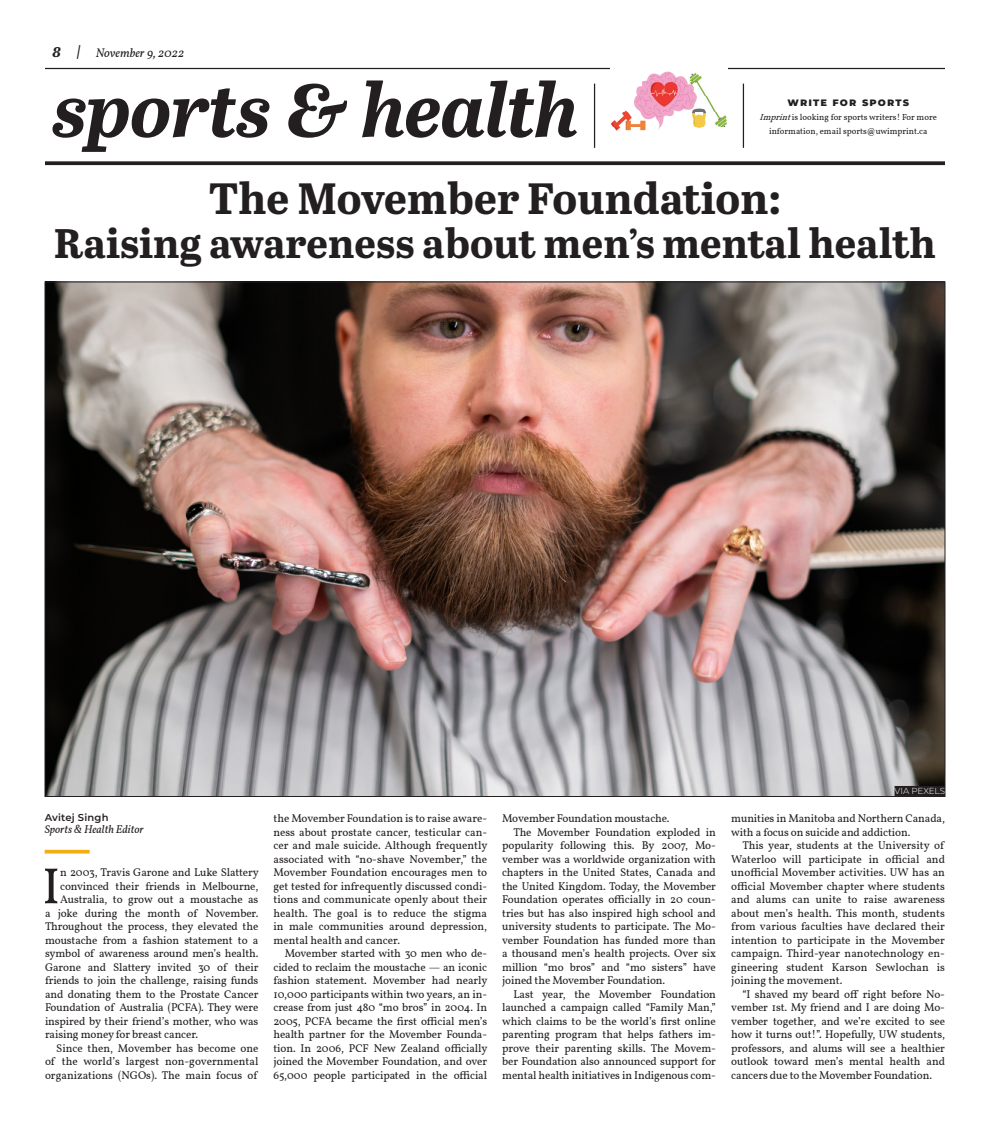
<style>
.page{position:relative;width:990px;height:1125px;background:#fff}
.page>*{position:absolute;margin:0;border:0;box-sizing:border-box;transform-origin:0 0}
.Section{font:italic 700 75px "Abril Text";letter-spacing:-.01em;color:#231f20}
.Body_Copy_First_Para{font:51px "Vollkorn";color:#231f20}
.Main_Headline{font:700 43.75px "Abril Text";color:#231f20}
.Main_Headline-2{font:700 41.25px "Abril Text";color:#231f20}
.t1{font:italic 12.5px "Vollkorn";color:#231f20}
.Body_Copy{font:11.25px/13.5px "Vollkorn";letter-spacing:-.01em;color:#231f20;text-align:justify}
.Body_Copy_First_Para-2{font:11.25px "Vollkorn";letter-spacing:-.01em;color:#231f20}
.Byline_Title_4_colum{font:italic 11.25px "Vollkorn";color:#231f20}
.Small_Flag{font:800 11.25px "Montserrat";letter-spacing:.1em;color:#231f20}
.Byline_Name{font:600 10px "Montserrat";letter-spacing:.02em;color:#231f20}
.Small_Flag_Descripti{font:8.75px/13.8px "Vollkorn";color:#231f20;text-align:center}
.Photo_Credit{font:300 8.75px "Montserrat";letter-spacing:-.01em;color:#fff}
.s1{font-family:"Abril Text";font-weight:700;font-size:15px}
.s2{font-style:italic}
</style>
<div class="page">
<hr style="left:45px;top:68px;width:900px;height:1px;background:#231f20">
<svg style="left:45px;top:161px;width:900px;height:4px;background:#353233"></svg>
<hr style="left:594px;top:84px;width:1px;height:64px;background:#231f20">
<hr style="left:743px;top:84px;width:1px;height:64px;background:#231f20">
<img style="left:610px;top:68px;width:118px;height:63px">
<svg style="left:45px;top:850px;width:45px;height:4px"></svg>
<img style="left:47px;top:284px;width:896px;height:511px">
<div style="left:895px;top:786px;width:50px;height:10px;background:#231f20"></div>
<p class="t1" style="left:52px;top:43px;width:133px"><span class="s1">8 |</span> November 9, 2022</p>
<p class="Section" style="left:52px;top:56px;width:528px">sports &amp; health</p>
<p class="Small_Flag" style="left:787px;top:94px;width:123px">write for sports</p>
<p class="Small_Flag_Descripti" style="left:760px;top:109px;width:179px"><span class="s2">Imprint</span>is looking for sports writers! For more information, email sports@uwimprint.ca</p>
<p class="Main_Headline" style="left:209px;top:166px;width:574px">The Movember Foundation:</p>
<p class="Main_Headline-2" style="left:54px;top:213px;width:883px">Raising awareness about men’s mental health</p>
<p class="Byline_Name" style="left:45px;top:811px;width:65px">Avitej Singh</p>
<p class="Byline_Title_4_colum" style="left:45px;top:821px;width:101px">Sports &amp; Health Editor</p>
<p class="Body_Copy" style="left:273px;top:811px;width:216px">the Movember Foundation is to raise aware&shy;ness about prostate cancer, testicular can&shy;cer and male suicide. Although frequently associated with “no-shave November,” the Movember Foundation encourages men to get tested for infrequently discussed condi&shy;tions and communicate openly about their health. The goal is to reduce the stigma in male communities around depression, mental health and cancer.</p>
<p class="Body_Copy" style="left:273px;top:946px;width:216px;text-indent:11px">Movember started with 30 men who de&shy;cided to reclaim the moustache — an iconic fashion statement. Movember had nearly 10,000 participants within two years, an in&shy;crease from just 480 “mo bros” in 2004. In 2005, PCFA became the first official men’s health partner for the Movember Founda&shy;tion. In 2006, PCF New Zealand officially joined the Movember Foundation, and over 65,000 people participated in the official</p>
<p class="Body_Copy_First_Para" style="left:42px;top:848px;width:20px">I</p>
<p class="Body_Copy_First_Para-2" style="left:60px;top:864px;width:200px">n 2003, Travis Garone and Luke Slattery</p>
<p class="Body_Copy_First_Para-2" style="left:60px;top:878px;width:200px">convinced their friends in Melbourne,</p>
<p class="Body_Copy_First_Para-2" style="left:60px;top:891px;width:200px">Australia, to grow out a moustache as</p>
<p class="Body_Copy_First_Para-2" style="left:45px;top:905px;width:215px">a joke during the month of November.</p>
<p class="Body_Copy_First_Para-2" style="left:45px;top:918px;width:215px">Throughout the process, they elevated the</p>
<p class="Body_Copy_First_Para-2" style="left:45px;top:932px;width:215px">moustache from a fashion statement to a</p>
<p class="Body_Copy_First_Para-2" style="left:45px;top:945px;width:215px">symbol of awareness around men’s health.</p>
<p class="Body_Copy_First_Para-2" style="left:45px;top:959px;width:215px">Garone and Slattery invited 30 of their</p>
<p class="Body_Copy_First_Para-2" style="left:45px;top:972px;width:215px">friends to join the challenge, raising funds</p>
<p class="Body_Copy_First_Para-2" style="left:45px;top:986px;width:215px">and donating them to the Prostate Cancer</p>
<p class="Body_Copy_First_Para-2" style="left:45px;top:999px;width:215px">Foundation of Australia (PCFA). They were</p>
<p class="Body_Copy_First_Para-2" style="left:45px;top:1013px;width:215px">inspired by their friend’s mother, who was</p>
<p class="Body_Copy_First_Para-2" style="left:45px;top:1026px;width:155px">raising money for breast cancer.</p>
<p class="Body_Copy" style="left:45px;top:1040px;width:215px;text-indent:11px">Since then, Movember has become one of the world’s largest non-governmental organizations (NGOs). The main focus of</p>
<p class="Body_Copy" style="left:502px;top:811px;width:169px">Movember Foundation moustache.</p>
<p class="Body_Copy" style="left:502px;top:824px;width:215px;text-indent:11px">The Movember Foundation exploded in popularity following this. By 2007, Mo&shy;vember was a worldwide organization with chapters in the United States, Canada and the United Kingdom. Today, the Movember Foundation operates officially in 20 coun&shy;tries but has also inspired high school and university students to participate. The Mo&shy;vember Foundation has funded more than a thousand men’s health projects. Over six million “mo bros” and “mo sisters” have joined the Movember Foundation.</p>
<p class="Body_Copy" style="left:502px;top:986px;width:215px;text-indent:11px">Last year, the Movember Foundation launched a campaign called “Family Man,” which claims to be the world’s first online parenting program that helps fathers im&shy;prove their parenting skills. The Movem&shy;ber Foundation also announced support for mental health initiatives in Indigenous com-</p>
<p class="Photo_Credit" style="left:895px;top:785px;width:52px">VIA PEXELS</p>
<p class="Body_Copy" style="left:731px;top:811px;width:215px">munities in Manitoba and Northern Canada, with a focus on suicide and addiction.</p>
<p class="Body_Copy" style="left:731px;top:838px;width:215px;text-indent:11px">This year, students at the University of Waterloo will participate in official and unofficial Movember activities. UW has an official Movember chapter where students and alums can unite to raise awareness about men’s health. This month, students from various faculties have declared their intention to participate in the Movember campaign. Third-year nanotechnology en&shy;gineering student Karson Sewlochan is joining the movement.</p>
<p class="Body_Copy" style="left:731px;top:986px;width:215px;text-indent:11px">“I shaved my beard off right before No&shy;vember 1st. My friend and I are doing Mo&shy;vember together, and we’re excited to see how it turns out!”. Hopefully, UW students, professors, and alums will see a healthier outlook toward men’s mental health and cancers due to the Movember Foundation.</p>
</div>
